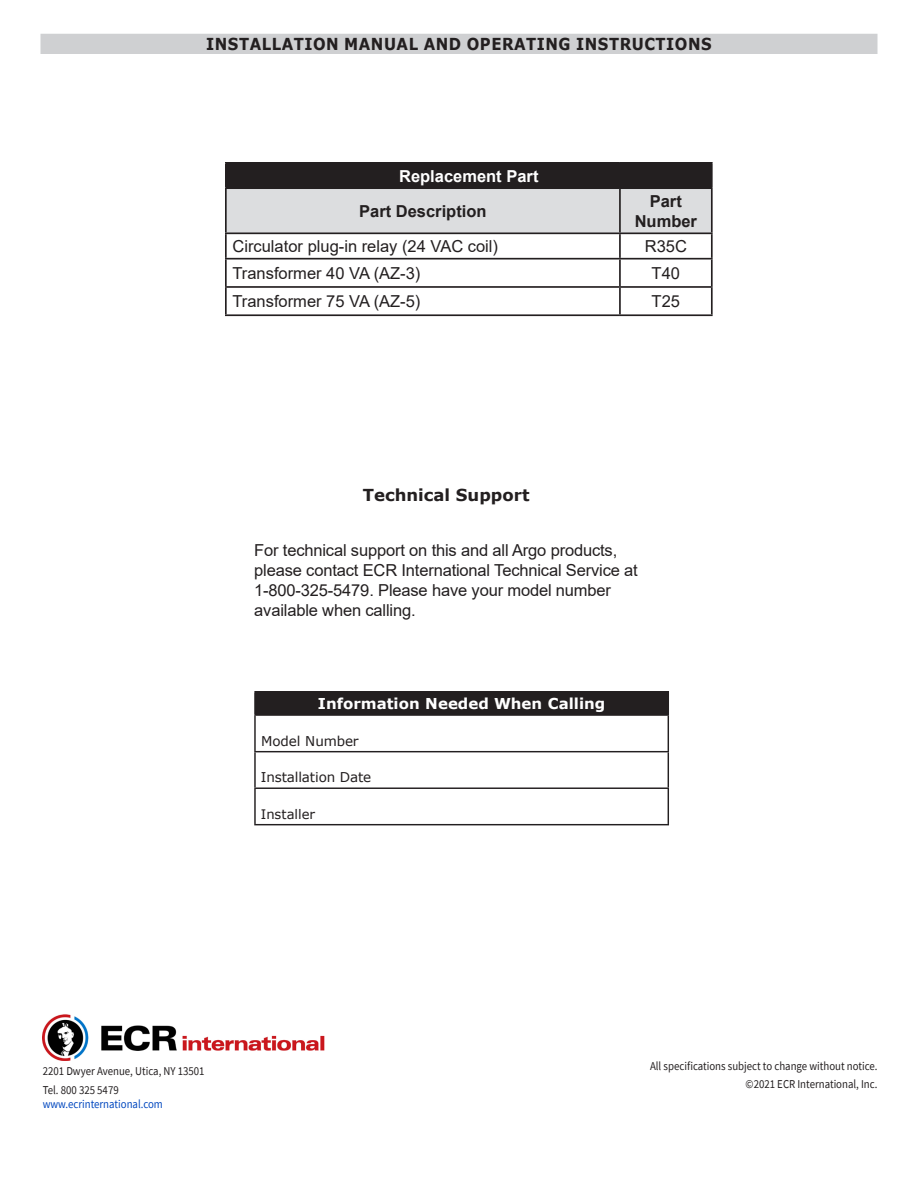
<style>
.page{position:relative;width:918px;height:1188px;background:#fff}
.page>*{position:absolute;margin:0;border:0;box-sizing:border-box;transform-origin:0 0}
.t1{font:16.5px/19.8px "Arial";letter-spacing:-.01em;color:#231f20}
.New_Section_for_TOC{font:700 16.5px "Verdana";letter-spacing:.035em;color:#231f20;scale:.9 1}
.t2{font:700 16.5px "Arial";color:#231f20}
.New_Section_for_TOC-2{font:700 16.5px "Verdana";color:#231f20}
.t3{font:700 16.5px "Arial";color:#fff}
.t4{font:700 15px "Verdana";color:#fff}
.t5{font:13.5px "Verdana";letter-spacing:-.01em;color:#231f20}
.t6{font:13.2px "Verdana";color:#231f20}
.t7{font:12px "Source Sans Pro";color:#231f20;scale:.9 1}
.t8{font:12px/14.4px "Source Sans Pro";color:#0047bf;scale:.9 1}
.s1{color:#231f20}
</style>
<div class="page">
<div style="left:255px;top:692px;width:413px;height:23px;background:#231f20"></div>
<hr style="left:254px;top:691px;width:415px;height:2px;background:#231f20">
<hr style="left:254px;top:693px;width:2px;height:21px;background:#231f20">
<svg style="left:668px;top:693px;width:1px;height:21px"></svg>
<hr style="left:254px;top:714px;width:415px;height:2px;background:#231f20">
<hr style="left:254px;top:716px;width:2px;height:35px;background:#231f20">
<hr style="left:668px;top:716px;width:1px;height:35px;background:#231f20">
<hr style="left:254px;top:751px;width:415px;height:1px;background:#231f20">
<hr style="left:254px;top:752px;width:2px;height:36px;background:#231f20">
<hr style="left:668px;top:752px;width:1px;height:36px;background:#231f20">
<hr style="left:254px;top:788px;width:415px;height:1px;background:#231f20">
<hr style="left:254px;top:789px;width:2px;height:35px;background:#231f20">
<hr style="left:668px;top:789px;width:1px;height:35px;background:#231f20">
<hr style="left:254px;top:824px;width:415px;height:1px;background:#231f20">
<div style="left:41px;top:34px;width:836px;height:19px;background:#cfd0d2"></div>
<div style="left:40px;top:34px;width:838px;height:20px;border:2px solid #cfd0d2"></div>
<div style="left:226px;top:163px;width:486px;height:25px;background:#231f20"></div>
<div style="left:227px;top:189px;width:484px;height:43px;background:#dcdddf"></div>
<hr style="left:225px;top:162px;width:395px;height:2px;background:#231f20">
<hr style="left:225px;top:164px;width:2px;height:23px;background:#231f20">
<hr style="left:620px;top:162px;width:93px;height:2px;background:#231f20">
<hr style="left:711px;top:164px;width:2px;height:23px;background:#231f20">
<hr style="left:225px;top:187px;width:395px;height:2px;background:#231f20">
<hr style="left:225px;top:189px;width:2px;height:43px;background:#231f20">
<hr style="left:620px;top:187px;width:93px;height:2px;background:#231f20">
<hr style="left:619px;top:189px;width:2px;height:43px;background:#231f20">
<hr style="left:711px;top:189px;width:2px;height:43px;background:#231f20">
<hr style="left:225px;top:232px;width:395px;height:2px;background:#231f20">
<hr style="left:225px;top:234px;width:2px;height:24px;background:#231f20">
<hr style="left:620px;top:232px;width:93px;height:2px;background:#231f20">
<hr style="left:619px;top:234px;width:2px;height:24px;background:#231f20">
<hr style="left:711px;top:234px;width:2px;height:24px;background:#231f20">
<hr style="left:225px;top:258px;width:395px;height:2px;background:#231f20">
<hr style="left:225px;top:260px;width:2px;height:26px;background:#231f20">
<hr style="left:620px;top:258px;width:93px;height:2px;background:#231f20">
<hr style="left:619px;top:260px;width:2px;height:26px;background:#231f20">
<hr style="left:711px;top:260px;width:2px;height:26px;background:#231f20">
<hr style="left:225px;top:286px;width:395px;height:2px;background:#231f20">
<hr style="left:225px;top:288px;width:2px;height:26px;background:#231f20">
<hr style="left:620px;top:286px;width:93px;height:2px;background:#231f20">
<hr style="left:619px;top:288px;width:2px;height:26px;background:#231f20">
<hr style="left:711px;top:288px;width:2px;height:26px;background:#231f20">
<hr style="left:225px;top:314px;width:395px;height:2px;background:#231f20">
<hr style="left:620px;top:314px;width:93px;height:2px;background:#231f20">
<img style="left:43px;top:1014px;width:282px;height:47px">
<p class="New_Section_for_TOC" style="left:206px;top:32px;width:563px">INSTALLATION MANUAL AND OPERATING INSTRUCTIONS</p>
<p class="t3" style="left:399px;top:164px;width:141px">Replacement Part</p>
<p class="t2" style="left:359px;top:199px;width:129px">Part Description</p>
<p class="t2" style="left:650px;top:189px;width:34px">Part</p>
<p class="t2" style="left:635px;top:209px;width:64px">Number</p>
<p class="t1" style="left:233px;top:236px;width:267px">Circulator plug-in relay (24 VAC coil)</p>
<p class="t1" style="left:645px;top:236px;width:44px">R35C</p>
<p class="t1" style="left:233px;top:263px;width:189px">Transformer 40 VA (AZ-3)</p>
<p class="t1" style="left:652px;top:263px;width:30px">T40</p>
<p class="t1" style="left:233px;top:291px;width:189px">Transformer 75 VA (AZ-5)</p>
<p class="t1" style="left:652px;top:291px;width:30px">T25</p>
<p class="New_Section_for_TOC-2" style="left:363px;top:483px;width:168px">Technical Support</p>
<p class="t1" style="left:254px;top:541px;width:385px">For technical support on this and all Argo products, please contact ECR International Technical Service at 1-800-325-5479. Please have your model number available when calling.</p>
<p class="t4" style="left:318px;top:693px;width:289px">Information Needed When Calling</p>
<p class="t5" style="left:261px;top:732px;width:99px">Model Number</p>
<p class="t5" style="left:261px;top:768px;width:112px">Installation Date</p>
<p class="t6" style="left:261px;top:805px;width:56px">Installer</p>
<p class="t7" style="left:43px;top:1064px;width:181px">2201 Dwyer Avenue, Utica, NY 13501</p>
<p class="t8" style="left:43px;top:1083px;width:135px"><span class="s1">Tel. 800 325 5479 </span>www.ecrinternational.com</p>
<p class="t7" style="left:650px;top:1058px;width:254px">All specifications subject to change without notice.</p>
<p class="t7" style="left:746px;top:1077px;width:148px">©2021 ECR International, Inc.</p>
</div>
